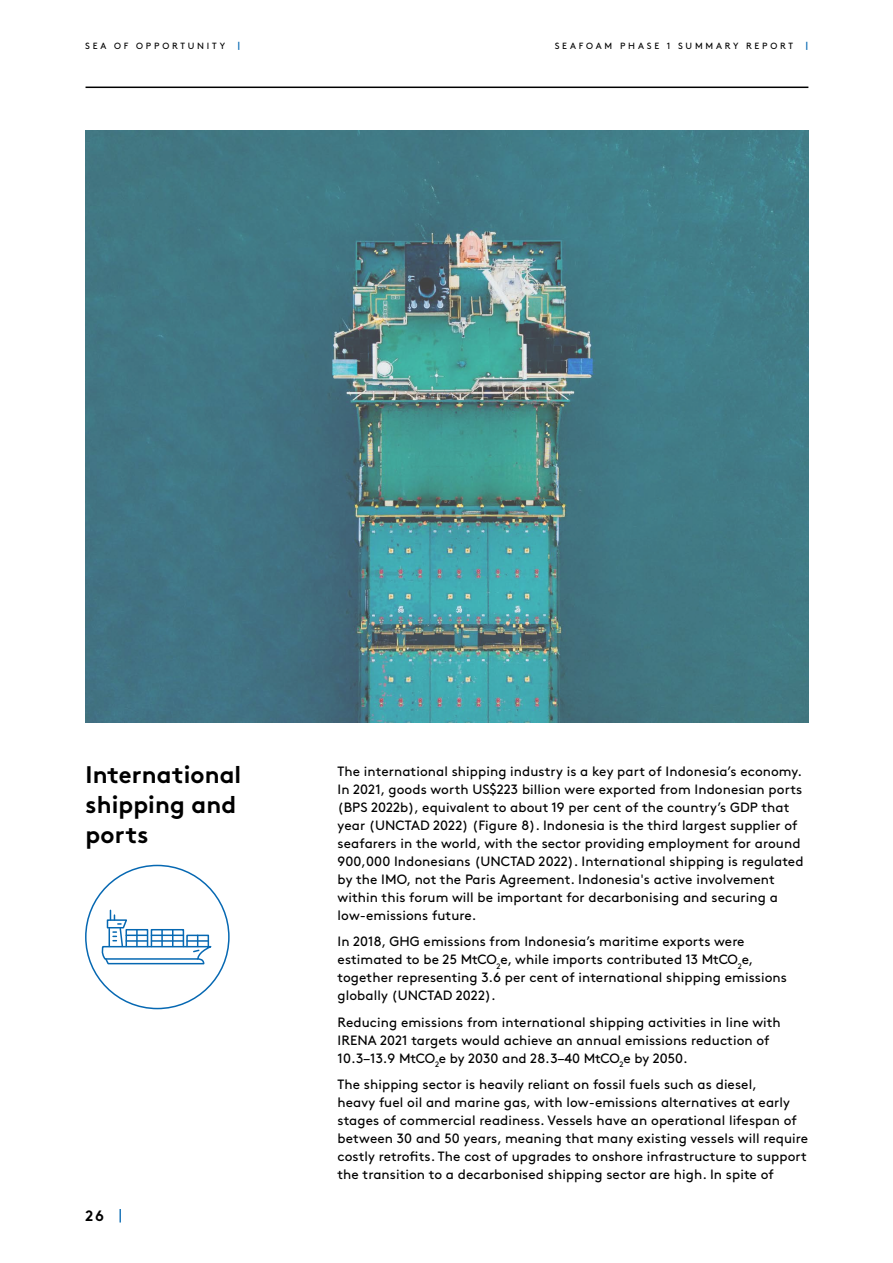
<style>
.page{position:relative;width:893px;height:1263px;background:#fff}
.page>*{position:absolute;margin:0;border:0;box-sizing:border-box;transform-origin:0 0}
.t1{font:700 24px/30px "Brown Pro";letter-spacing:.005em;color:#000}
.t2{font:700 15px "Brown Pro";color:#000}
.t3{font:13.5px/18px "Brown Pro";letter-spacing:.005em;color:#000}
.t4{font:9px "Brown Pro";letter-spacing:.31em;color:#000}
.t5{font:700 9px "Brown Pro";color:#0668b2}
.s1{font-weight:400;color:#0668b2}
</style>
<div class="page">
<hr style="left:86px;top:87px;width:722px;height:1px;background:#000">
<svg style="left:101px;top:910px;width:111px;height:55px"></svg>
<img style="left:85px;top:131px;width:723px;height:592px">
<p class="t4" style="left:85px;top:39px;width:142px">SEA OF OPPORTUNITY</p>
<p class="t5" style="left:238px;top:39px;width:4px">|</p>
<p class="t4" style="left:555px;top:39px;width:240px">SEAFOAM PHASE 1 SUMMARY REPORT</p>
<p class="t5" style="left:806px;top:39px;width:4px">|</p>
<h1 class="t1" style="left:86px;top:757px;width:157px">International shipping and ports</h1>
<p class="t3" style="left:338px;top:761px;width:467px">The international shipping industry is a key part of Indonesia’s economy.<br>In 2021, goods worth US$223 billion were exported from Indonesian ports (BPS 2022b), equivalent to about 19 per cent of the country’s GDP that year (UNCTAD 2022) (Figure 8). Indonesia is the third largest supplier of seafarers in the world, with the sector providing employment for around 900,000 Indonesians (UNCTAD 2022). International shipping is regulated by the IMO, not the Paris Agreement. Indonesia's active involvement within this forum will be important for decarbonising and securing a low-emissions future.</p>
<p class="t3" style="left:338px;top:931px;width:451px">In 2018, GHG emissions from Indonesia’s maritime exports were estimated to be 25 MtCO<sub>2</sub>e, while imports contributed 13 MtCO<sub>2</sub>e, together representing 3.6 per cent of international shipping emissions globally (UNCTAD 2022).</p>
<p class="t3" style="left:338px;top:1012px;width:445px">Reducing emissions from international shipping activities in line with<br>IRENA 2021 targets would achieve an annual emissions reduction of<br>10.3–13.9 MtCO<sub>2</sub>e by 2030 and 28.3–40 MtCO<sub>2</sub>e by 2050.</p>
<p class="t3" style="left:338px;top:1074px;width:472px">The shipping sector is heavily reliant on fossil fuels such as diesel,<br>heavy fuel oil and marine gas, with low-emissions alternatives at early stages of commercial readiness. Vessels have an operational lifespan of between 30 and 50 years, meaning that many existing vessels will require costly retrofits. The cost of upgrades to onshore infrastructure to support the transition to a decarbonised shipping sector are high. In spite of</p>
<p class="t2" style="left:85px;top:1203px;width:39px">26 <span class="s1">|</span></p>
</div>
